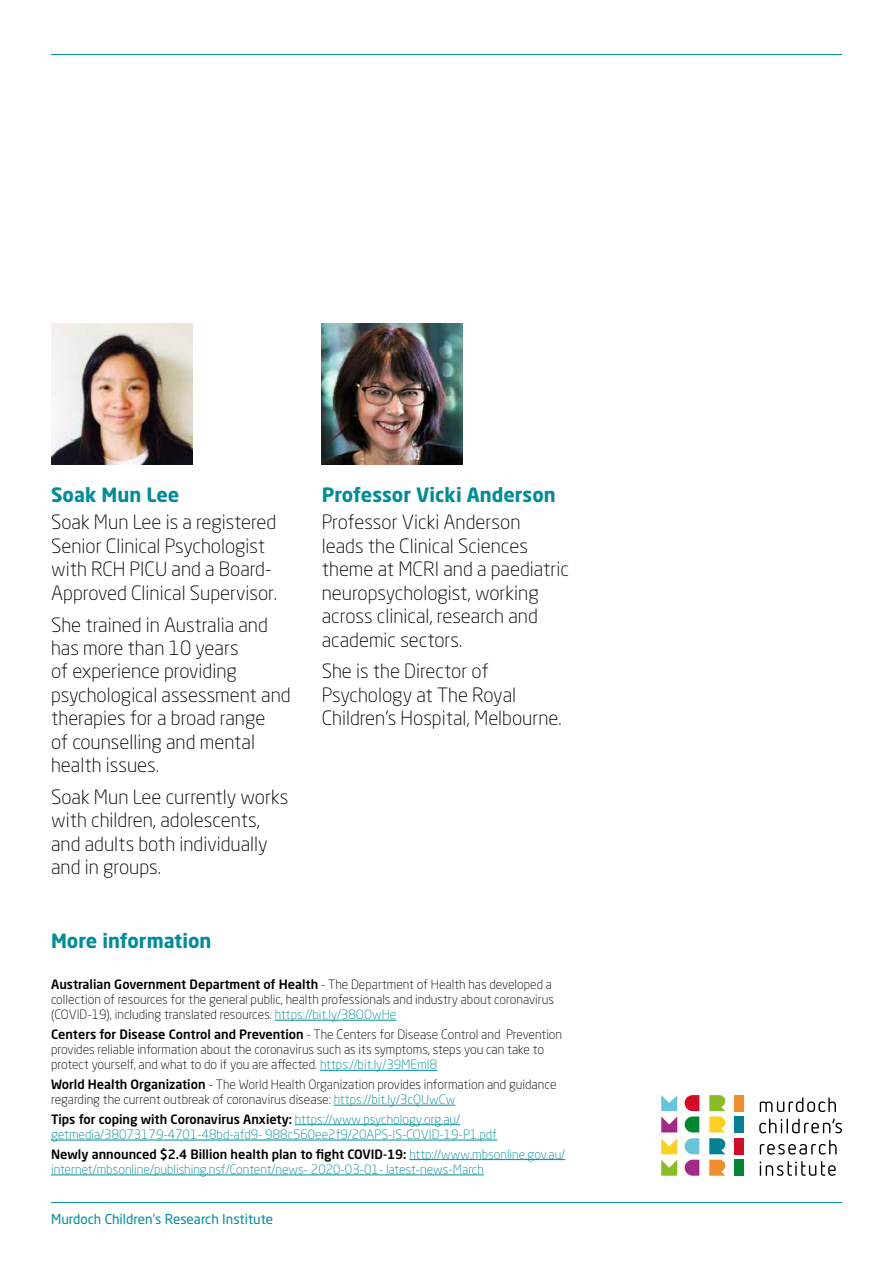
<style>
.page{position:relative;width:893px;height:1263px;background:#fff}
.page>*{position:absolute;margin:0;border:0;box-sizing:border-box;transform-origin:0 0}
.t1{font:300 19.5px/23.4px "Neo Sans Std";color:#000}
.t2{font:700 19.5px "Neo Sans Std";color:#008c99}
.t3{font:13.5px "Neo Sans Std";color:#008c99}
.t4{font:300 12.75px/15.3px "Neo Sans Std";color:#000}
.t5{font:300 12.75px/15.3px "Neo Sans Std";color:#008c99}
.s1{font-weight:500}
.s2{color:#008c99}
.s3{font-weight:500;color:#000}
</style>
<div class="page">
<hr style="left:275px;top:1020px;width:121px;height:1px;background:#008c99">
<hr style="left:320px;top:1070px;width:117px;height:1px;background:#008c99">
<hr style="left:334px;top:1105px;width:121px;height:1px;background:#008c99">
<hr style="left:295px;top:1124px;width:165px;height:1px;background:#008c99">
<hr style="left:51px;top:1140px;width:446px;height:1px;background:#008c99">
<hr style="left:409px;top:1159px;width:156px;height:1px;background:#008c99">
<hr style="left:51px;top:1174px;width:433px;height:1px;background:#008c99">
<hr style="left:51px;top:1202px;width:791px;height:1px;background:#008c99">
<hr style="left:51px;top:54px;width:791px;height:1px;background:#008c99">
<img style="left:322px;top:324px;width:141px;height:141px">
<img style="left:51px;top:324px;width:141px;height:141px">
<svg style="left:760px;top:1097px;width:76px;height:15px"></svg>
<svg style="left:759px;top:1118px;width:83px;height:15px"></svg>
<svg style="left:760px;top:1140px;width:77px;height:15px"></svg>
<svg style="left:759px;top:1161px;width:77px;height:15px"></svg>
<div style="left:734px;top:1095px;width:10px;height:16px;background:#f28c2e"></div>
<div style="left:734px;top:1138px;width:10px;height:16px;background:#d60a26"></div>
<svg style="left:661px;top:1138px;width:16px;height:16px"></svg>
<svg style="left:685px;top:1138px;width:14px;height:16px"></svg>
<svg style="left:709px;top:1138px;width:17px;height:16px"></svg>
<div style="left:734px;top:1116px;width:10px;height:16px;background:#008294"></div>
<svg style="left:661px;top:1095px;width:16px;height:37px"></svg>
<svg style="left:685px;top:1095px;width:14px;height:37px"></svg>
<svg style="left:709px;top:1095px;width:17px;height:37px"></svg>
<div style="left:734px;top:1160px;width:10px;height:16px;background:#008733"></div>
<svg style="left:661px;top:1160px;width:16px;height:16px"></svg>
<svg style="left:685px;top:1160px;width:14px;height:16px"></svg>
<svg style="left:709px;top:1160px;width:17px;height:16px"></svg>
<h1 class="t2" style="left:51px;top:482px;width:130px">Soak Mun Lee</h1>
<h1 class="t1" style="left:51px;top:510px;width:227px">Soak Mun Lee is a registered<br>Senior Clinical Psychologist with RCH PICU and a Board-<br>Approved Clinical Supervisor.</h1>
<h1 class="t1" style="left:51px;top:613px;width:241px">She trained in Australia and has more than 10 years<br>of experience providing psychological assessment and therapies for a broad range<br>of counselling and mental health issues.</h1>
<h1 class="t1" style="left:51px;top:785px;width:239px">Soak Mun Lee currently works with children, adolescents, and adults both individually and in groups.</h1>
<h1 class="t2" style="left:51px;top:929px;width:162px">More information</h1>
<h1 class="t2" style="left:322px;top:482px;width:236px">Professor Vicki Anderson</h1>
<h1 class="t1" style="left:322px;top:510px;width:249px">Professor Vicki Anderson<br>leads the Clinical Sciences theme at MCRI and a paediatric neuropsychologist, working across clinical, research and academic sectors.</h1>
<h1 class="t1" style="left:322px;top:659px;width:242px">She is the Director of<br>Psychology at The Royal<br>Children’s Hospital, Melbourne.</h1>
<p class="t4" style="left:51px;top:976px;width:504px"><span class="s1">Australian Government Department of Health</span> - The Department of Health has developed a collection of resources for the general public, health professionals and industry about coronavirus (COVID-19), including translated resources. <span class="s2">https://bit.ly/38OOwHe</span></p>
<p class="t4" style="left:51px;top:1026px;width:513px"><span class="s1">Centers for Disease Control and Prevention</span> - The Centers for Disease Control and Prevention provides reliable information about the coronavirus such as its symptoms, steps you can take to protect yourself, and what to do if you are affected. <span class="s2">https://bit.ly/39MEmI8</span></p>
<p class="t4" style="left:51px;top:1076px;width:507px"><span class="s1">World Health Organization</span> - The World Health Organization provides information and guidance regarding the current outbreak of coronavirus disease: <span class="s2">https://bit.ly/3cQUwCw</span></p>
<p class="t5" style="left:51px;top:1111px;width:447px"><span class="s3">Tips for coping with Coronavirus Anxiety:</span> https://www.psychology.org.au/ getmedia/38073179-4701-48bd-afd9- 988c560ee2f9/20APS-IS-COVID-19-P1.pdf</p>
<p class="t5" style="left:51px;top:1146px;width:516px"><span class="s3">Newly announced $2.4 Billion health plan to fight COVID-19:</span> http://www.mbsonline.gov.au/ internet/mbsonline/publishing.nsf/Content/news- 2020-03-01- latest-news-March</p>
<p class="t3" style="left:51px;top:1211px;width:224px">Murdoch Children’s Research Institute</p>
</div>
